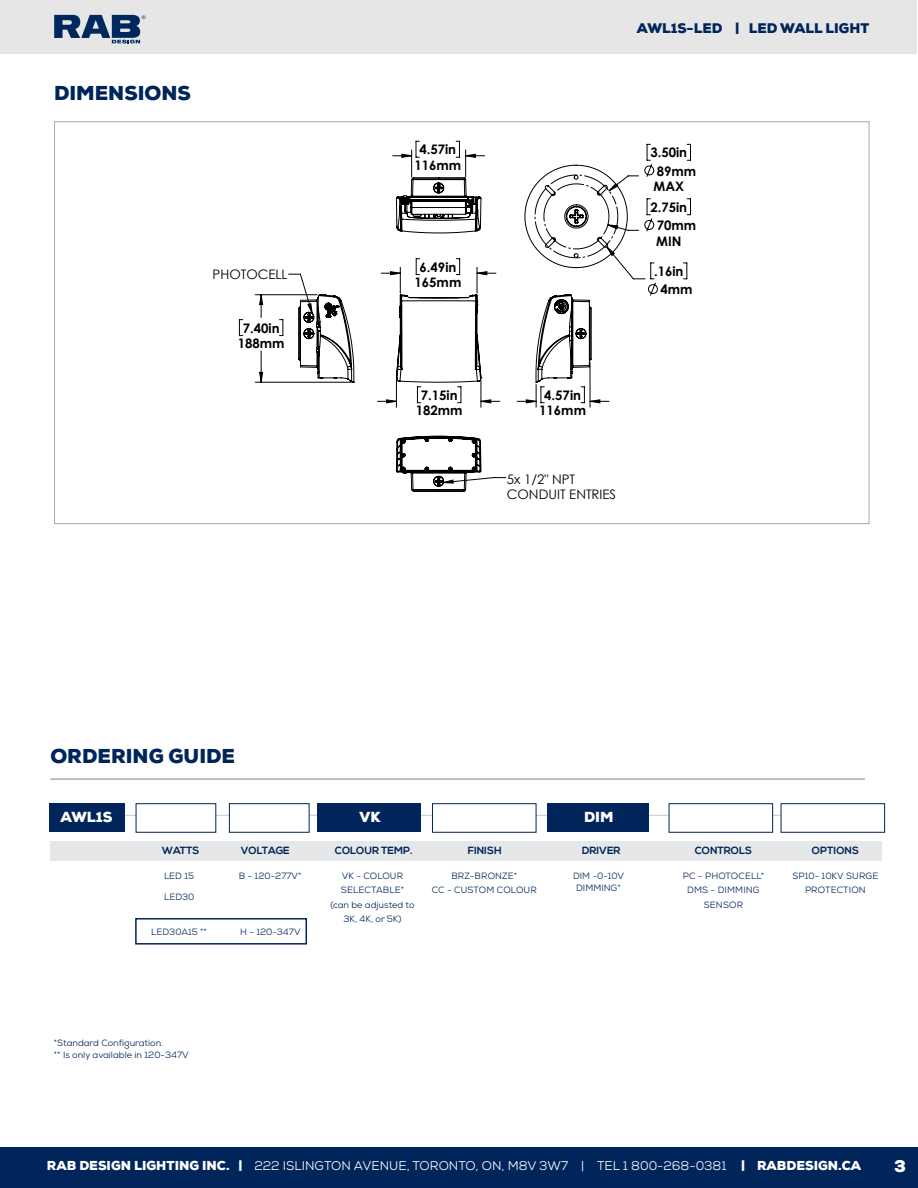
<style>
.page{position:relative;width:918px;height:1188px;background:#fff}
.page>*{position:absolute;margin:0;border:0;box-sizing:border-box;transform-origin:0 0}
.t1{font:900 19.5px "Nexa";color:#00255a}
.t2{font:900 16.5px "Nexa";color:#fff}
.t3{font:900 14.1px "Nexa";color:#fff}
.t4{font:900 13.5px "Nexa";color:#00255a}
.t5{font:700 13.2px/15.3px "Century Gothic";color:#000;text-align:center}
.t6{font:13.2px/15px "Century Gothic";color:#000}
.t7{font:12.6px "Nexa";color:#fff}
.t8{font:700 10.35px "Nexa";color:#00255a}
.t9{font:9.15px/14.2px "Nexa";color:#00255a;text-align:center}
.s1{font-weight:900}
</style>
<div class="page">
<div style="left:0;top:1147px;width:918px;height:41px;background:#00255a"></div>
<div style="left:1px;top:1px;width:916px;height:53px;background:#e6e6e7"></div>
<svg style="left:54px;top:15px;width:91px;height:29px"></svg>
<svg style="left:239px;top:144px;width:452px;height:264px"></svg>
<svg style="left:387px;top:154px;width:227px;height:30px"></svg>
<svg style="left:260px;top:184px;width:358px;height:219px"></svg>
<svg style="left:396px;top:177px;width:85px;height:56px"></svg>
<svg style="left:536px;top:294px;width:56px;height:89px"></svg>
<svg style="left:298px;top:294px;width:183px;height:198px"></svg>
<svg style="left:525px;top:165px;width:103px;height:103px"></svg>
<hr style="left:74px;top:815px;width:808px;height:1px;background:#c7c8ca">
<div style="left:50px;top:841px;width:832px;height:20px;background:#e6e7e8"></div>
<div style="left:50px;top:804px;width:75px;height:28px;background:#00255a"></div>
<div style="left:317px;top:804px;width:104px;height:28px;background:#00255a"></div>
<div style="left:669px;top:804px;width:104px;height:28px;background:#fff"></div>
<div style="left:432px;top:804px;width:104px;height:28px;background:#fff"></div>
<div style="left:781px;top:804px;width:104px;height:28px;background:#fff"></div>
<div style="left:229px;top:804px;width:80px;height:28px;background:#fff"></div>
<div style="left:136px;top:804px;width:80px;height:28px;background:#fff"></div>
<div style="left:548px;top:804px;width:101px;height:28px;background:#00255a"></div>
<hr style="left:50px;top:778px;width:815px;height:2px;background:#a7a9ac">
<div style="left:135px;top:918px;width:172px;height:27px;border:2px solid #00255a"></div>
<h1 class="t1" style="left:54px;top:80px;width:138px">DIMENSIONS</h1>
<h3 class="t6" style="left:213px;top:267px;width:77px">PHOTOCELL</h3>
<h3 class="t5" style="left:238px;top:320px;width:48px">7.40in<br>188mm</h3>
<h3 class="t4" style="left:637px;top:19px;width:234px">AWL1S-LED | LED WALL LIGHT</h3>
<h3 class="t5" style="left:414px;top:141px;width:48px">4.57in<br>116mm</h3>
<h3 class="t5" style="left:657px;top:143px;width:41px;line-height:18.1px;text-align:left;text-indent:-6px">3.50in<br>89mm</h3>
<h3 class="t5" style="left:650px;top:176px;width:38px;line-height:20.4px;text-align:left">MAX<br>2.75in</h3>
<h3 class="t5" style="left:656px;top:217px;width:41px;line-height:15.9px;text-align:left">70mm<br>MIN</h3>
<h3 class="t5" style="left:415px;top:259px;width:48px">6.49in<br>165mm</h3>
<h3 class="t5" style="left:660px;top:262px;width:34px;line-height:18.1px;text-align:left;text-indent:-6px">.16in<br>4mm</h3>
<h3 class="t5" style="left:416px;top:387px;width:48px">7.15in<br>182mm</h3>
<h3 class="t5" style="left:539px;top:387px;width:48px">4.57in<br>116mm</h3>
<h3 class="t6" style="left:507px;top:471px;width:111px">5x 1/2" NPT<br>CONDUIT ENTRIES</h3>
<h1 class="t1" style="left:50px;top:743px;width:186px">ORDERING GUIDE</h1>
<h3 class="t3" style="left:61px;top:808px;width:53px">AWL1S</h3>
<h3 class="t3" style="left:359px;top:807px;width:23px">VK</h3>
<h3 class="t3" style="left:584px;top:807px;width:31px">DIM</h3>
<p class="t8" style="left:162px;top:845px;width:39px">WATTS</p>
<p class="t8" style="left:241px;top:845px;width:51px">VOLTAGE</p>
<p class="t8" style="left:335px;top:845px;width:79px">COLOUR TEMP.</p>
<p class="t8" style="left:468px;top:845px;width:35px">FINISH</p>
<p class="t8" style="left:582px;top:845px;width:40px">DRIVER</p>
<p class="t8" style="left:695px;top:845px;width:59px">CONTROLS</p>
<p class="t8" style="left:812px;top:845px;width:49px">OPTIONS</p>
<p class="t9" style="left:164px;top:869px;width:32px">LED 15</p>
<p class="t9" style="left:164px;top:890px;width:32px">LED30</p>
<p class="t9" style="left:239px;top:869px;width:64px">B - 120-277V*</p>
<p class="t9" style="left:331px;top:869px;width:86px">VK - COLOUR<br>SELECTABLE* (can be adjusted to<br>3K, 4K, or 5K)</p>
<p class="t9" style="left:683px;top:869px;width:83px">PC - PHOTOCELL*<br>DMS - DIMMING<br>SENSOR</p>
<p class="t9" style="left:792px;top:869px;width:88px">SP10- 10KV SURGE<br>PROTECTION</p>
<p class="t9" style="left:432px;top:869px;width:107px">BRZ-BRONZE*<br>CC - CUSTOM COLOUR</p>
<p class="t9" style="left:573px;top:870px;width:53px;line-height:11.7px">DIM -0-10V<br>DIMMING*</p>
<p class="t9" style="left:151px;top:924px;width:57px">LED30A15 **</p>
<p class="t9" style="left:240px;top:925px;width:62px">H - 120-347V</p>
<p class="t9" style="left:54px;top:1037px;width:136px;line-height:12px;text-align:left">*Standard Configuration.<br>** Is only available in 120-347V</p>
<h3 class="t7" style="left:47px;top:1158px;width:816px"><span class="s1">RAB DESIGN LIGHTING INC. |</span> 222 ISLINGTON AVENUE, TORONTO, ON, M8V 3W7 | TEL 1 800-268-0381 <span class="s1">| RABDESIGN.CA</span></h3>
<h2 class="t2" style="left:894px;top:1155px;width:13px">3</h2>
</div>
